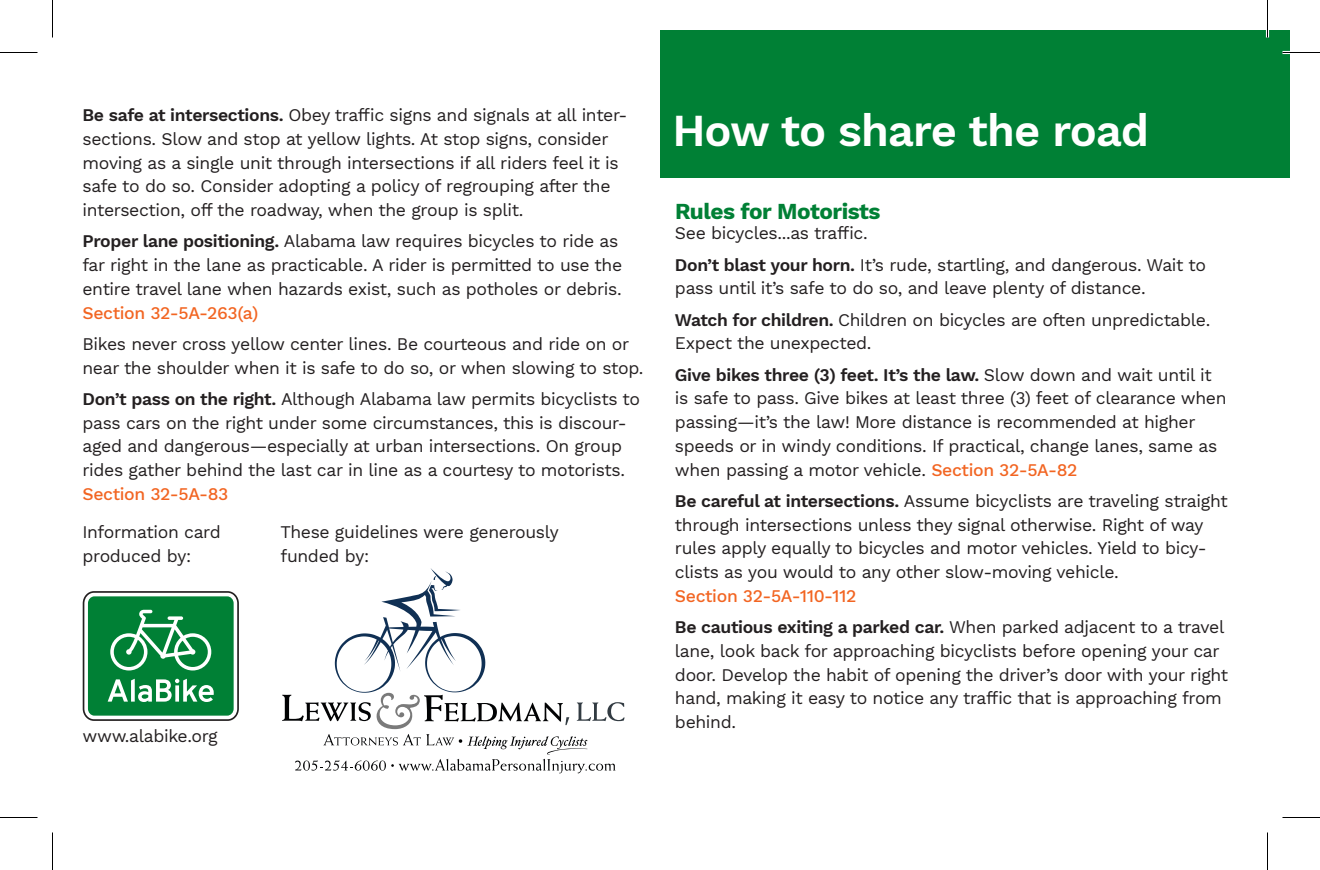
<style>
.page{position:relative;width:1320px;height:870px;background:#fff}
.page>*{position:absolute;margin:0;border:0;box-sizing:border-box;transform-origin:0 0}
.t1{font:600 45px "Work Sans";letter-spacing:-.02em;color:#fff}
.t2{font:700 22.5px "Work Sans";letter-spacing:-.02em;color:#008035}
.t3{font:17.5px/23.8px "Work Sans";letter-spacing:-.02em;color:#231f20}
.t4{font:600 17.5px/31.2px "Work Sans";letter-spacing:-.02em;color:#231f20}
.t5{font:500 17.5px "Work Sans";letter-spacing:-.02em;color:#f26522}
.s1{font-weight:600}
.s2{font-weight:500;color:#f26522}
.s3{font-weight:400}
</style>
<div class="page">
<div style="left:660px;top:30px;width:630px;height:148px;background:#008035"></div>
<svg style="left:282px;top:568px;width:343px;height:205px"></svg>
<svg style="left:83px;top:591px;width:156px;height:130px"></svg>
<div style="left:84px;top:593px;width:153px;height:126px;background:#fff;border-radius:10px"></div>
<svg style="left:88px;top:596px;width:146px;height:120px"></svg>
<hr style="left:1282px;top:51px;width:38px;height:3px;background:#fff">
<hr style="left:1266px;top:0;width:3px;height:38px;background:#fff">
<hr style="left:0;top:52px;width:38px;height:1px;background:#000">
<hr style="left:1282px;top:52px;width:38px;height:1px;background:#000">
<hr style="left:0;top:817px;width:38px;height:1px;background:#000">
<hr style="left:1282px;top:817px;width:38px;height:1px;background:#000">
<hr style="left:52px;top:0;width:1px;height:38px;background:#000">
<hr style="left:52px;top:832px;width:1px;height:38px;background:#000">
<hr style="left:1267px;top:0;width:1px;height:38px;background:#000">
<hr style="left:1267px;top:832px;width:1px;height:38px;background:#000">
<p class="t3" style="left:82px;top:104px;width:547px"><span class="s1">Be safe at intersections.</span> Obey traffic signs and signals at all inter&shy;sections. Slow and stop at yellow lights. At stop signs, consider moving as a single unit through intersections if all riders feel it is safe to do so. Consider adopting a policy of regrouping after the intersection, off the roadway, when the group is split.</p>
<p class="t3" style="left:82px;top:230px;width:541px"><span class="s1">Proper lane positioning.</span> Alabama law requires bicycles to ride as far right in the lane as practicable. A rider is permitted to use the entire travel lane when hazards exist, such as potholes or debris.</p>
<p class="t5" style="left:82px;top:303px;width:177px">Section 32-5A-263(a)</p>
<p class="t3" style="left:82px;top:333px;width:563px">Bikes never cross yellow center lines. Be courteous and ride on or near the shoulder when it is safe to do so, or when slowing to stop.</p>
<p class="t3" style="left:82px;top:388px;width:559px"><span class="s1">Don’t pass on the right.</span> Although Alabama law permits bicyclists to pass cars on the right under some circumstances, this is discour&shy;aged and dangerous—especially at urban intersections. On group rides gather behind the last car in line as a courtesy to motorists.</p>
<p class="t5" style="left:82px;top:484px;width:147px">Section 32-5A-83</p>
<p class="t3" style="left:280px;top:521px;width:280px">These guidelines were generously funded by:</p>
<p class="t3" style="left:83px;top:521px;width:140px">Information card produced by:</p>
<p class="t3" style="left:83px;top:724px;width:137px">www.alabike.org</p>
<h1 class="t1" style="left:672px;top:105px;width:478px">How to share the road</h1>
<p class="t2" style="left:675px;top:198px;width:207px">Rules for Motorists</p>
<p class="t3" style="left:675px;top:219px;width:533px;line-height:31.2px">See bicycles...as traffic.<br><span class="s1">Don’t blast your horn.</span> It’s rude, startling, and dangerous. Wait to</p>
<p class="t3" style="left:675px;top:274px;width:537px;line-height:31.2px">pass until it’s safe to do so, and leave plenty of distance.<br><span class="s1">Watch for children.</span> Children on bicycles are often unpredictable.</p>
<p class="t3" style="left:675px;top:329px;width:538px;line-height:31.2px">Expect the unexpected.<br><span class="s1">Give bikes three (3) feet. It’s the law.</span> Slow down and wait until it</p>
<p class="t3" style="left:675px;top:387px;width:553px">is safe to pass. Give bikes at least three (3) feet of clearance when passing—it’s the law! More distance is recommended at higher speeds or in windy conditions. If practical, change lanes, same as when passing a motor vehicle. <span class="s2">Section 32-5A-82</span></p>
<p class="t3" style="left:675px;top:490px;width:554px"><span class="s1">Be careful at intersections.</span> Assume bicyclists are traveling straight through intersections unless they signal otherwise. Right of way rules apply equally to bicycles and motor vehicles. Yield to bicy&shy;clists as you would to any other slow-moving vehicle.</p>
<p class="t4" style="left:675px;top:581px;width:551px"><span class="s2">Section 32-5A-110-112<br></span>Be cautious exiting a parked car. <span class="s3">When parked adjacent to a travel</span></p>
<p class="t3" style="left:675px;top:640px;width:555px">lane, look back for approaching bicyclists before opening your car door. Develop the habit of opening the driver’s door with your right hand, making it easy to notice any traffic that is approaching from behind.</p>
</div>
